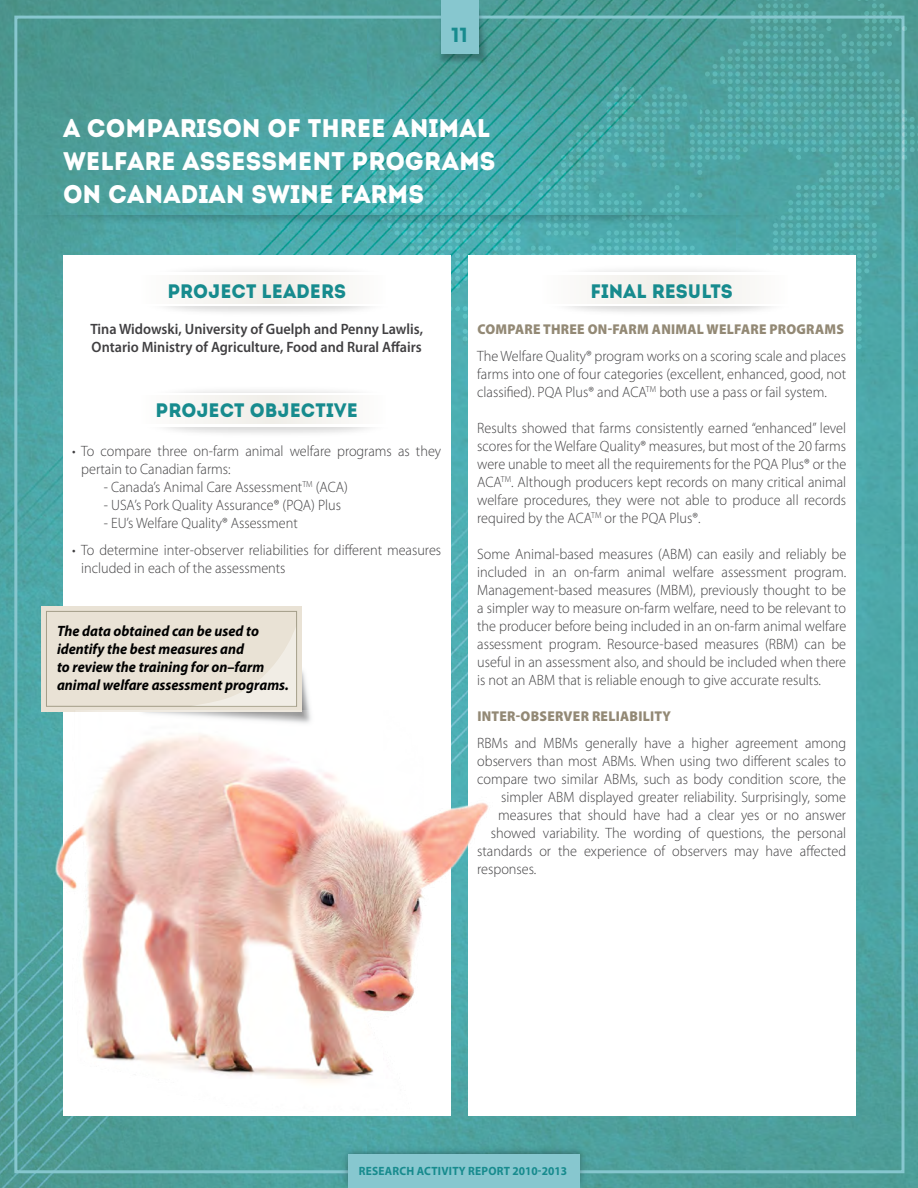
<style>
.page{position:relative;width:918px;height:1188px;background:#fff}
.page>*{position:absolute;margin:0;border:0;box-sizing:border-box;transform-origin:0 0}
.t1{font:25.5px/33px "Intro";color:#fff;scale:.95 1}
.t2{font:900 20.1px "Lovelo";color:#178b8e;scale:1.12 1}
.t3{font:19.5px "Intro";color:#178b8e;scale:.95 1}
.t4{font:300 15px/18px "Myriad Pro";color:#414042;text-align:justify;scale:.95 1}
.t5{font:italic 700 15px/18px "Myriad Pro";color:#000;scale:.95 1}
.t6{font:600 15px/18px "Myriad Pro";color:#414042;scale:.95 1}
.t7{font:900 14.25px "Myriad Pro";letter-spacing:.02em;color:#938975;scale:.95 1}
.t8{font:700 12px "Myriad Pro";letter-spacing:.02em;color:#178b8e;scale:.95 1}
</style>
<div class="page">
<img style="left:0;top:0;width:918px;height:1188px">
<img style="left:268px;top:1116px;width:390px;height:72px">
<div style="left:348px;top:1154px;width:232px;height:34px;background:#87c7cf"></div>
<svg style="left:372px;top:0;width:546px;height:538px;background:#4da6a5"></svg>
<img style="left:425px;top:0;width:73px;height:67px">
<div style="left:441px;top:0;width:38px;height:54px;background:#87c7cf"></div>
<div style="left:64px;top:256px;width:387px;height:860px;background:#fff"></div>
<div style="left:468px;top:256px;width:388px;height:860px;background:#fff"></div>
<img style="left:302px;top:670px;width:8px;height:40px">
<div style="left:41px;top:607px;width:261px;height:105px;background:#e9e2d5"></div>
<div style="left:46px;top:611px;width:251px;height:96px;border:1px solid #a39d88"></div>
<div style="left:139px;top:275px;width:247px;height:29px;background:#f6f5f2"></div>
<div style="left:139px;top:396px;width:247px;height:28px;background:#f6f5f2"></div>
<div style="left:541px;top:275px;width:246px;height:29px;background:#f6f5f2"></div>
<svg style="left:191px;top:626px;width:105px;height:80px"></svg>
<img style="left:0;top:216px;width:776px;height:10px">
<img style="left:14px;top:710px;width:490px;height:417px">
<h2 class="t2" style="left:451px;top:22px;width:16px">11</h2>
<h1 class="t1" style="left:63px;top:112px;width:457px">A COMPARISON OF THREE ANIMAL<br>WELFARE ASSESSMENT PROGRAMS<br>ON CANADIAN SWINE FARMS</h1>
<h3 class="t3" style="left:167px;top:280px;width:190px">PROJECT LEADERS</h3>
<p class="t6" style="left:90px;top:320px;width:352px">Tina Widowski, University of Guelph and Penny Lawlis,<br>Ontario Ministry of Agriculture, Food and Rural Affairs</p>
<h3 class="t3" style="left:156px;top:398px;width:215px">PROJECT OBJECTIVE</h3>
<p class="t4" style="left:81px;top:442px;width:380px;text-indent:-9px">• To compare three on-farm animal welfare programs as they pertain to Canadian farms:</p>
<p class="t4" style="left:104px;top:478px;width:259px">- Canada’s Animal Care Assessment<sup>TM</sup> (ACA)</p>
<p class="t4" style="left:104px;top:496px;width:251px">- USA’s Pork Quality Assurance® (PQA) Plus</p>
<p class="t4" style="left:104px;top:514px;width:206px">- EU’s Welfare Quality® Assessment</p>
<p class="t4" style="left:81px;top:541px;width:380px;text-indent:-9px">• To determine inter-observer reliabilities for different measures included in each of the assessments</p>
<p class="t5" style="left:57px;top:621px;width:245px">The data obtained can be used to identify the best measures and<br>to review the training for on–farm animal welfare assessment programs.</p>
<h3 class="t3" style="left:591px;top:280px;width:151px">FINAL RESULTS</h3>
<p class="t7" style="left:477px;top:320px;width:387px">COMPARE THREE ON-FARM ANIMAL WELFARE PROGRAMS</p>
<p class="t4" style="left:477px;top:347px;width:390px">The Welfare Quality® program works on a scoring scale and places farms into one of four categories (excellent, enhanced, good, not classified). PQA Plus® and ACA<sup>TM</sup> both use a pass or fail system.</p>
<p class="t4" style="left:477px;top:419px;width:390px">Results showed that farms consistently earned “enhanced” level scores for the Welfare Quality® measures, but most of the 20 farms were unable to meet all the requirements for the PQA Plus® or the ACA<sup>TM</sup>. Although producers kept records on many critical animal welfare procedures, they were not able to produce all records required by the ACA<sup>TM</sup> or the PQA Plus®.</p>
<p class="t4" style="left:477px;top:545px;width:390px">Some Animal-based measures (ABM) can easily and reliably be included in an on-farm animal welfare assessment program.<br>Management-based measures (MBM), previously thought to be a simpler way to measure on-farm welfare, need to be relevant to the producer before being included in an on-farm animal welfare assessment program. Resource-based measures (RBM) can be useful in an assessment also, and should be included when there is not an ABM that is reliable enough to give accurate results.</p>
<p class="t7" style="left:477px;top:707px;width:206px">INTER-OBSERVER RELIABILITY</p>
<p class="t4" style="left:477px;top:734px;width:390px">RBMs and MBMs generally have a higher agreement among</p>
<p class="t4" style="left:477px;top:752px;width:390px">observers than most ABMs. When using two different scales to</p>
<p class="t4" style="left:477px;top:770px;width:390px">compare two similar ABMs, such as body condition score, the</p>
<p class="t4" style="left:501px;top:788px;width:365px">simpler ABM displayed greater reliability. Surprisingly, some</p>
<p class="t4" style="left:498px;top:806px;width:368px">measures that should have had a clear yes or no answer</p>
<p class="t4" style="left:491px;top:824px;width:376px">showed variability. The wording of questions, the personal</p>
<p class="t4" style="left:477px;top:842px;width:390px">standards or the experience of observers may have affected</p>
<p class="t4" style="left:477px;top:860px;width:64px">responses.</p>
<p class="t8" style="left:359px;top:1163px;width:221px">RESEARCH ACTIVITY REPORT 2010-2013</p>
</div>
